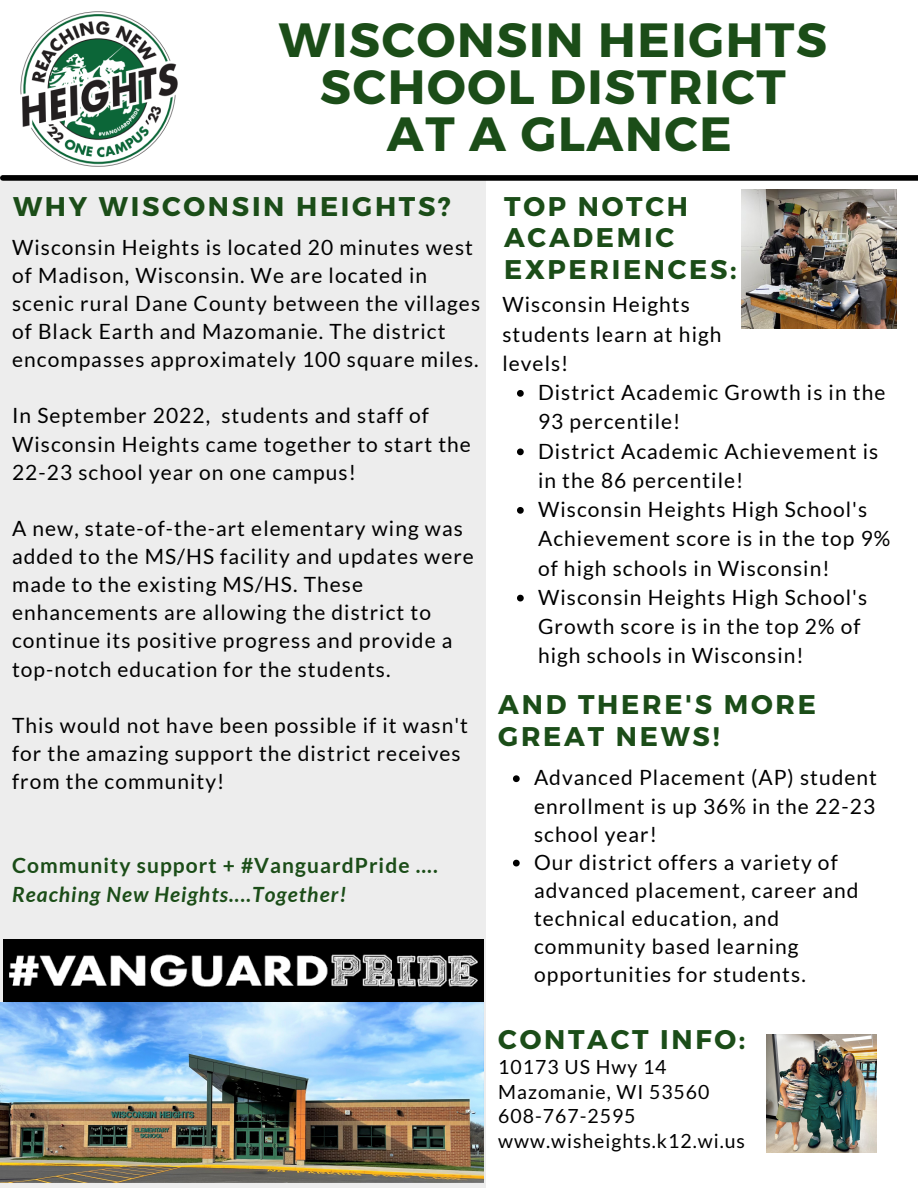
<style>
.page{position:relative;width:918px;height:1188px;background:#fff}
.page>*{position:absolute;margin:0;border:0;box-sizing:border-box;transform-origin:0 0}
.t1{font:700 48px/47.2px "Montserrat";letter-spacing:.035em;color:#1b4d18;text-align:center}
.t2{font:700 27px/31.5px "Montserrat";letter-spacing:.1em;color:#1b4d18}
.t3{font:21px/28.2px "Lato";letter-spacing:.05em;color:#000}
.t4{font:700 21px "Lato";letter-spacing:.05em;color:#1b4d18}
.t5{font:italic 700 21px "Lato";letter-spacing:.05em;color:#1b4d18}
.t6{font:19.5px/24.8px "Lato";letter-spacing:.05em;color:#000}
</style>
<div class="page">
<div style="left:0;top:175px;width:486px;height:1013px;background:#ededed"></div>
<img style="left:20px;top:11px;width:158px;height:156px">
<img style="left:3px;top:940px;width:481px;height:62px">
<div style="left:3px;top:175px;width:915px;height:6px;background:#000"></div>
<img style="left:741px;top:190px;width:155px;height:138px">
<img style="left:0;top:1002px;width:484px;height:180px">
<svg style="left:513px;top:775px;width:7px;height:7px"></svg>
<svg style="left:513px;top:860px;width:7px;height:6px"></svg>
<svg style="left:517px;top:390px;width:7px;height:7px"></svg>
<svg style="left:517px;top:448px;width:7px;height:7px"></svg>
<svg style="left:517px;top:507px;width:7px;height:7px"></svg>
<svg style="left:517px;top:595px;width:7px;height:6px"></svg>
<img style="left:767px;top:1035px;width:109px;height:118px">
<h1 class="t1" style="left:279px;top:14px;width:550px">WISCONSIN HEIGHTS<br>SCHOOL DISTRICT<br>AT A GLANCE</h1>
<p class="t2" style="left:13px;top:189px;width:439px">WHY WISCONSIN HEIGHTS?</p>
<p class="t3" style="left:12px;top:232px;width:470px">Wisconsin Heights is located 20 minutes west of Madison, Wisconsin. We are located in scenic rural Dane County between the villages of Black Earth and Mazomanie. The district encompasses approximately 100 square miles.</p>
<p class="t3" style="left:12px;top:401px;width:460px">In September 2022, students and staff of<br>Wisconsin Heights came together to start the<br>22-23 school year on one campus!</p>
<p class="t3" style="left:12px;top:514px;width:463px">A new, state-of-the-art elementary wing was added to the MS/HS facility and updates were made to the existing MS/HS. These enhancements are allowing the district to continue its positive progress and provide a top-notch education for the students.</p>
<p class="t3" style="left:12px;top:711px;width:458px">This would not have been possible if it wasn't for the amazing support the district receives from the community!</p>
<p class="t4" style="left:12px;top:853px;width:427px">Community support + #VanguardPride ....</p>
<p class="t5" style="left:12px;top:881px;width:336px">Reaching New Heights....Together!</p>
<p class="t2" style="left:504px;top:189px;width:234px">TOP NOTCH<br>ACADEMIC<br>EXPERIENCES:</p>
<p class="t3" style="left:502px;top:290px;width:221px;line-height:29.2px">Wisconsin Heights students learn at high levels!</p>
<p class="t3" style="left:538px;top:377px;width:354px;line-height:29.2px">District Academic Growth is in the<br>93 percentile!<br>District Academic Achievement is in the 86 percentile!<br>Wisconsin Heights High School's<br>Achievement score is in the top 9% of high schools in Wisconsin!<br>Wisconsin Heights High School's<br>Growth score is in the top 2% of high schools in Wisconsin!</p>
<p class="t2" style="left:498px;top:687px;width:319px">AND THERE'S MORE<br>GREAT NEWS!</p>
<p class="t3" style="left:534px;top:763px;width:345px">Advanced Placement (AP) student enrollment is up 36% in the 22-23 school year!<br>Our district offers a variety of advanced placement, career and technical education, and community based learning opportunities for students.</p>
<p class="t2" style="left:498px;top:1022px;width:249px">CONTACT INFO:</p>
<p class="t6" style="left:498px;top:1054px;width:248px">10173 US Hwy 14<br>Mazomanie, WI 53560<br>608-767-2595 www.wisheights.k12.wi.us</p>
</div>
